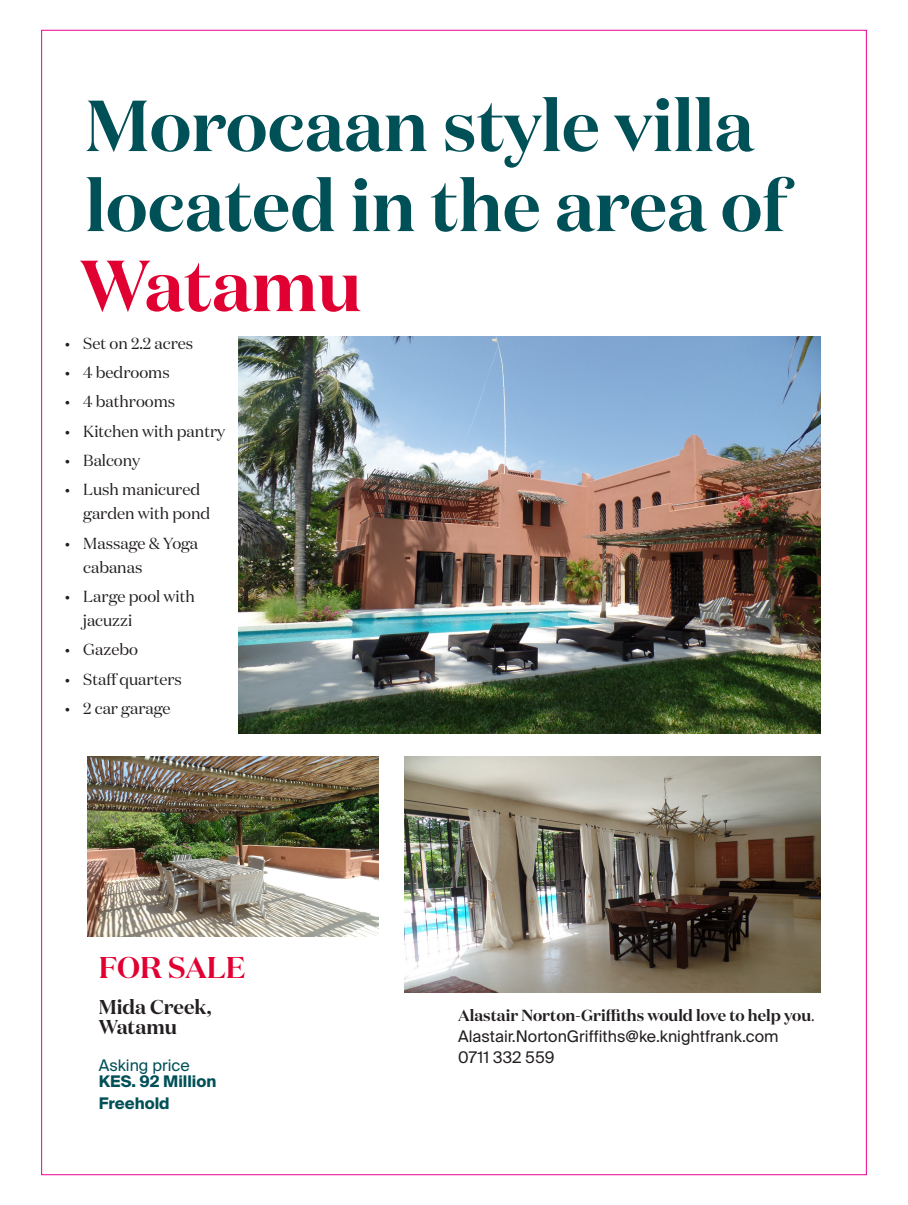
<style>
.page{position:relative;width:908px;height:1205px;background:#fff}
.page>*{position:absolute;margin:0;border:0;box-sizing:border-box;transform-origin:0 0}
.Headline{font:600 72px/80px "Domaine Display";color:#005057}
.t1{font:600 30px "Domaine Display";color:#e00031}
.Location{font:600 20px "Domaine Display";color:#231f20}
.t2{font:16px/24px "Domaine Disp";color:#231f20}
.Guide_Price{font:16px "Suisse Intl";color:#231f20}
.Guide_Price-2{font:600 16px "Domaine Display";color:#231f20}
.Guide_Price-3{font:700 16px/16px "Suisse Intl";color:#005057}
.s1{color:#e00031}
.s2{font-weight:400}
.s3{font-family:"Myriad Pro";font-weight:400}
</style>
<div class="page">
<img style="left:88px;top:756px;width:290px;height:180px">
<img style="left:404px;top:756px;width:415px;height:236px">
<img style="left:239px;top:337px;width:580px;height:396px">
<p class="Headline" style="left:80px;top:85px;width:706px">Morocaan style villa located in the area of<br><span class="s1">Watamu</span></p>
<p class="t2" style="left:65px;top:331px;width:129px">• Set on 2.2 acres</p>
<p class="t2" style="left:65px;top:360px;width:106px">• 4 bedrooms</p>
<p class="t2" style="left:65px;top:389px;width:111px">• 4 bathrooms</p>
<p class="t2" style="left:65px;top:419px;width:161px">• Kitchen with pantry</p>
<p class="t2" style="left:65px;top:448px;width:77px">• Balcony</p>
<p class="t2" style="left:83px;top:477px;width:129px;text-indent:-18px">• Lush manicured garden with pond</p>
<p class="t2" style="left:83px;top:531px;width:116px;text-indent:-18px">• Massage &amp; Yoga cabanas</p>
<p class="t2" style="left:83px;top:584px;width:113px;text-indent:-18px">• Large pool with jacuzzi</p>
<p class="t2" style="left:65px;top:637px;width:74px">• Gazebo</p>
<p class="t2" style="left:65px;top:667px;width:118px">• Staff quarters</p>
<p class="t2" style="left:65px;top:696px;width:107px">• 2 car garage</p>
<p class="t1" style="left:99px;top:948px;width:148px">FOR SALE</p>
<p class="Location" style="left:99px;top:994px;width:114px">Mida Creek,</p>
<p class="Location" style="left:99px;top:1014px;width:80px">Watamu</p>
<p class="Guide_Price-3" style="left:99px;top:1058px;width:119px"><span class="s2">Asking price<br></span>KES. 92 Million</p>
<p class="Guide_Price-3" style="left:99px;top:1095px;width:72px">Freehold</p>
<p class="Guide_Price-2" style="left:458px;top:1005px;width:357px">Alastair Norton-Griffiths would love to help you<span class="s3">.</span></p>
<p class="Guide_Price" style="left:458px;top:1027px;width:321px">Alastair.NortonGriffiths@ke.knightfrank.com</p>
<p class="Guide_Price" style="left:458px;top:1048px;width:98px">0711 332 559</p>
</div>
